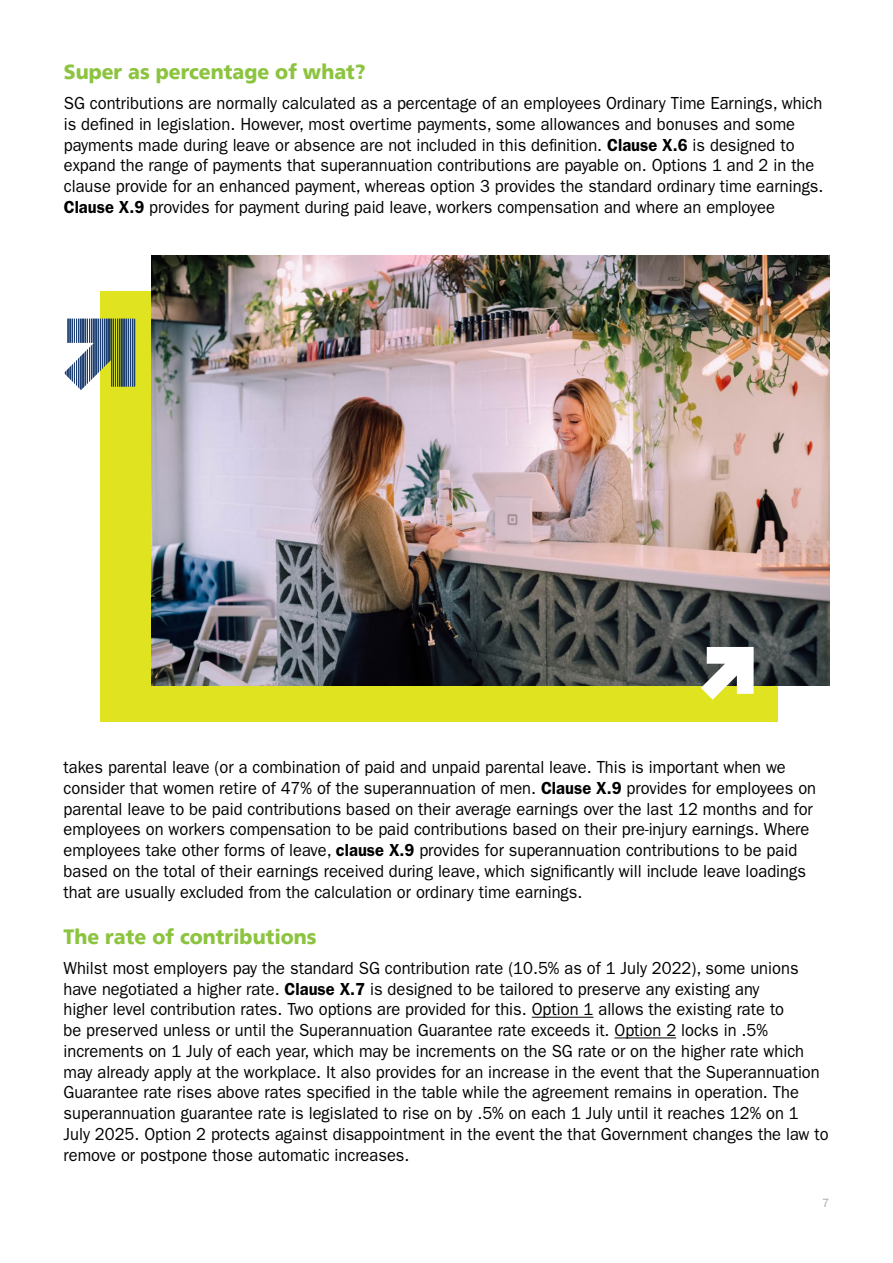
<style>
.page{position:relative;width:893px;height:1263px;background:#fff}
.page>*{position:absolute;margin:0;border:0;box-sizing:border-box;transform-origin:0 0}
.t1{font:900 20.7px "Frutiger LT";color:#8cc440;scale:.94 1}
.t2{font:17.55px/20.7px "ITC Franklin Gothic Std";color:#000;scale:.94 1}
.t3{font:12px "ITC Franklin Gothic Std";color:#a7a9ac}
.s1{font-weight:600}
</style>
<div class="page">
<hr style="left:532px;top:1017px;width:61px;height:1px;background:#000">
<hr style="left:614px;top:1037px;width:62px;height:1px;background:#000">
<div style="left:100px;top:291px;width:678px;height:431px;background:#e0e31f"></div>
<img style="left:151px;top:255px;width:678px;height:430px">
<svg style="left:701px;top:647px;width:53px;height:53px;background:#dadbbd"></svg>
<svg style="left:64px;top:319px;width:71px;height:71px"></svg>
<p class="t1" style="left:64px;top:60px;width:323px">Super as percentage of what?</p>
<p class="t2" style="left:64px;top:93px;width:810px">SG contributions are normally calculated as a percentage of an employees Ordinary Time Earnings, which is defined in legislation. However, most overtime payments, some allowances and bonuses and some payments made during leave or absence are not included in this definition. <span class="s1">Clause X.6</span> is designed to expand the range of payments that superannuation contributions are payable on. Options 1 and 2 in the clause provide for an enhanced payment, whereas option 3 provides the standard ordinary time earnings.<br><span class="s1">Clause X.9</span> provides for payment during paid leave, workers compensation and where an employee</p>
<p class="t2" style="left:64px;top:757px;width:802px">takes parental leave (or a combination of paid and unpaid parental leave. This is important when we consider that women retire of 47% of the superannuation of men. <span class="s1">Clause X.9</span> provides for employees on parental leave to be paid contributions based on their average earnings over the last 12 months and for employees on workers compensation to be paid contributions based on their pre-injury earnings. Where employees take other forms of leave, <span class="s1">clause X.9</span> provides for superannuation contributions to be paid based on the total of their earnings received during leave, which significantly will include leave loadings that are usually excluded from the calculation or ordinary time earnings.</p>
<p class="t1" style="left:64px;top:924px;width:271px">The rate of contributions</p>
<p class="t2" style="left:64px;top:958px;width:815px">Whilst most employers pay the standard SG contribution rate (10.5% as of 1 July 2022), some unions have negotiated a higher rate. <span class="s1">Clause X.7</span> is designed to be tailored to preserve any existing any<br>higher level contribution rates. Two options are provided for this. Option 1 allows the existing rate to<br>be preserved unless or until the Superannuation Guarantee rate exceeds it. Option 2 locks in .5% increments on 1 July of each year, which may be increments on the SG rate or on the higher rate which may already apply at the workplace. It also provides for an increase in the event that the Superannuation Guarantee rate rises above rates specified in the table while the agreement remains in operation. The superannuation guarantee rate is legislated to rise on by .5% on each 1 July until it reaches 12% on 1<br>July 2025. Option 2 protects against disappointment in the event the that Government changes the law to remove or postpone those automatic increases.</p>
<p class="t3" style="left:822px;top:1196px;width:9px">7</p>
</div>
